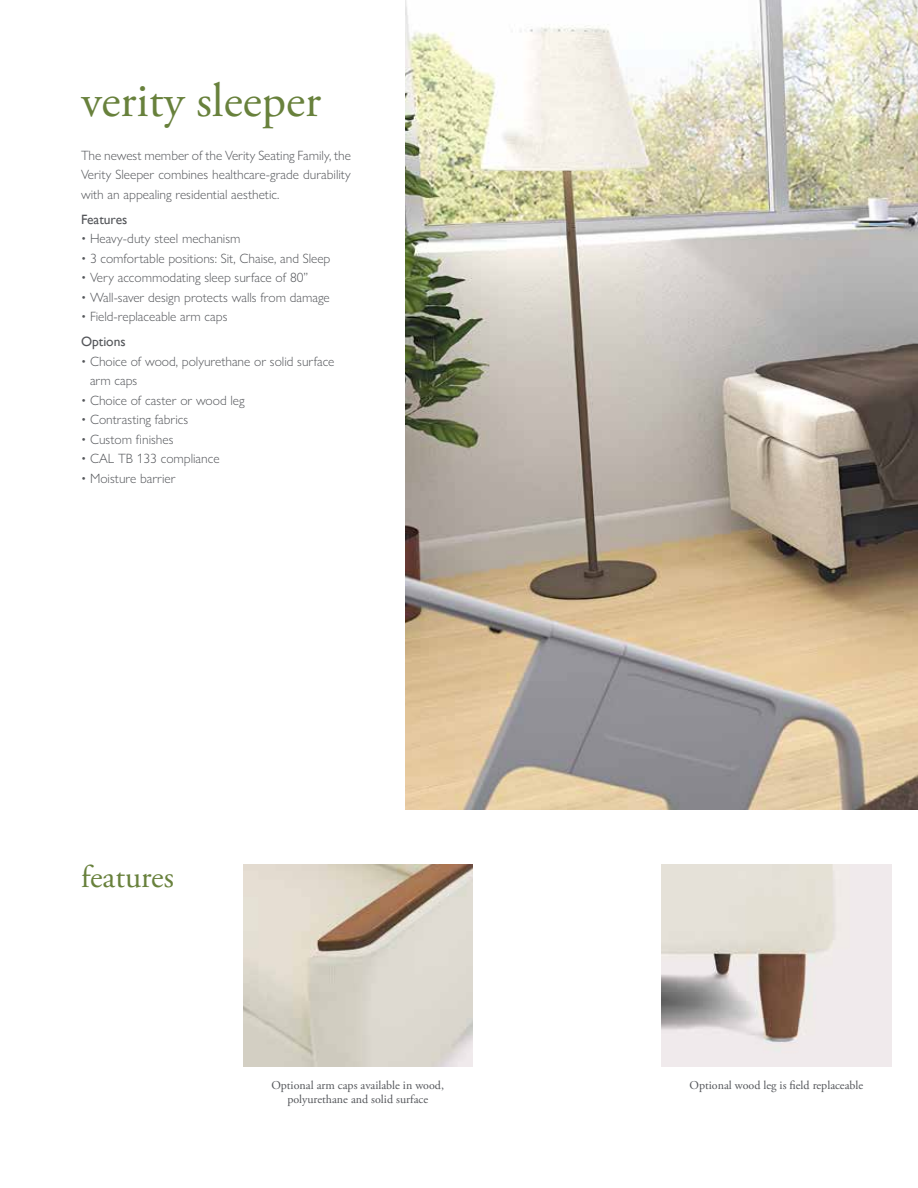
<style>
.page{position:relative;width:918px;height:1188px;background:#fff}
.page>*{position:absolute;margin:0;border:0;box-sizing:border-box;transform-origin:0 0}
.t1{font:48px "Adobe Garamond Pro";color:#68813c}
.t2{font:31.5px "Adobe Garamond Pro";color:#68813c}
.t3{font:300 13.5px/19.5px "Gill Sans Nova";color:#54565a;text-align:justify}
.t4{font:13.5px "Gill Sans";color:#54565a}
.t5{font:12px/14.4px "Adobe Garamond Pro";color:#54565a;text-align:center}
</style>
<div class="page">
<img style="left:405px;top:0;width:513px;height:810px">
<img style="left:662px;top:864px;width:229px;height:202px">
<img style="left:243px;top:864px;width:229px;height:202px">
<h1 class="t1" style="left:81px;top:72px;width:242px">verity sleeper</h1>
<p class="t3" style="left:81px;top:145px;width:271px">The newest member of the Verity Seating Family, the Verity Sleeper combines healthcare-grade durability with an appealing residential aesthetic.</p>
<p class="t4" style="left:81px;top:211px;width:48px">Features</p>
<p class="t3" style="left:81px;top:229px;width:161px">• Heavy-duty steel mechanism</p>
<p class="t3" style="left:81px;top:248px;width:251px">• 3 comfortable positions: Sit, Chaise, and Sleep</p>
<p class="t3" style="left:81px;top:268px;width:229px">• Very accommodating sleep surface of 80”</p>
<p class="t3" style="left:81px;top:287px;width:250px">• Wall-saver design protects walls from damage</p>
<p class="t3" style="left:81px;top:307px;width:148px">• Field-replaceable arm caps</p>
<p class="t4" style="left:81px;top:334px;width:46px">Options</p>
<p class="t3" style="left:90px;top:351px;width:246px;text-indent:-9px">• Choice of wood, polyurethane or solid surface arm caps</p>
<p class="t3" style="left:81px;top:390px;width:165px">• Choice of caster or wood leg</p>
<p class="t3" style="left:81px;top:410px;width:109px">• Contrasting fabrics</p>
<p class="t3" style="left:81px;top:429px;width:94px">• Custom finishes</p>
<p class="t3" style="left:81px;top:449px;width:140px">• CAL TB 133 compliance</p>
<p class="t3" style="left:81px;top:468px;width:96px">• Moisture barrier</p>
<h2 class="t2" style="left:81px;top:858px;width:94px">features</h2>
<p class="t5" style="left:271px;top:1078px;width:174px">Optional arm caps available in wood, polyurethane and solid surface</p>
<p class="t5" style="left:690px;top:1078px;width:175px">Optional wood leg is field replaceable</p>
</div>
